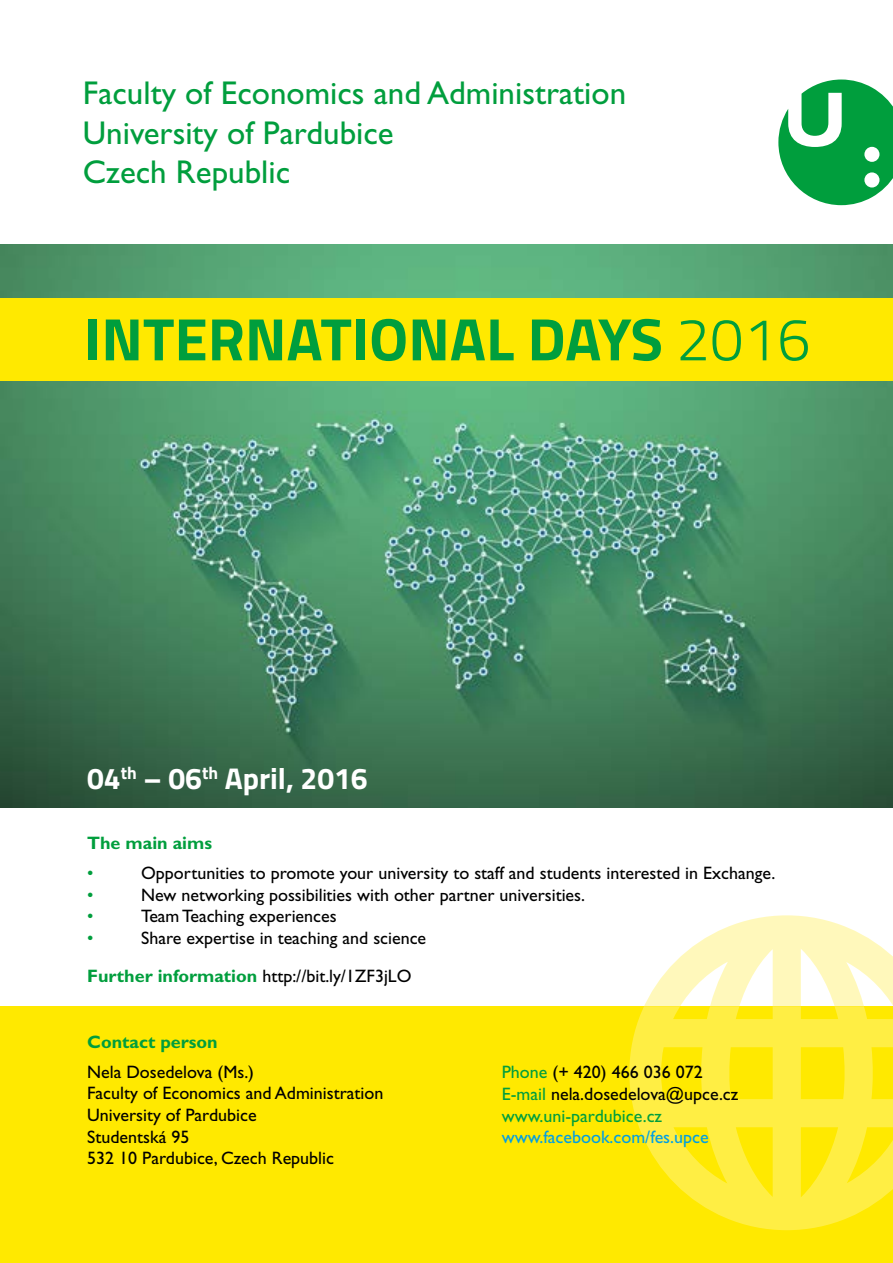
<style>
.page{position:relative;width:893px;height:1263px;background:#fff}
.page>*{position:absolute;margin:0;border:0;box-sizing:border-box;transform-origin:0 0}
.t1{font:700 60px "Titillium Web";color:#009e3d}
.t2{font:33px/39.6px "Gill Sans CE";color:#009e3d}
.t3{font:700 30px "Titillium Web";color:#fff}
.t4{font:18px/21.6px "Gill Sans CE";color:#000}
.t5{font:18px "Gill Sans CE";color:#009fe3}
.t6{font:700 18px "Gill Sans CE";color:#009e3d}
.t7{font:18px "Gill Sans CE";color:#009e3d}
.s1{font-weight:300}
.s2{font-weight:700;color:#009e3d}
.s3{color:#009e3d}
</style>
<div class="page">
<div style="left:0;top:1006px;width:893px;height:257px;background:#ffe900"></div>
<img style="left:0;top:244px;width:893px;height:564px">
<svg style="left:778px;top:80px;width:115px;height:125px"></svg>
<div style="left:0;top:298px;width:893px;height:83px;background:#ffe900"></div>
<svg style="left:629px;top:1006px;width:264px;height:224px;fill:#fe4"></svg>
<svg style="left:644px;top:915px;width:249px;height:91px"></svg>
<h2 class="t2" style="left:83px;top:74px;width:545px">Faculty of Economics and Administration<br>University of Pardubice<br>Czech Republic</h2>
<h1 class="t1" style="left:84px;top:293px;width:728px">INTERNATIONAL DAYS <span class="s1">2016</span></h1>
<h3 class="t3" style="left:87px;top:755px;width:282px">04<sup>th</sup> – 06<sup>th</sup> April, 2016</h3>
<p class="t6" style="left:87px;top:832px;width:126px">The main aims</p>
<p class="t7" style="left:87px;top:863px;width:8px">•</p>
<p class="t4" style="left:141px;top:862px;width:636px">Opportunities to promote your university to staff and students interested in Exchange.</p>
<p class="t7" style="left:87px;top:884px;width:8px">•</p>
<p class="t4" style="left:141px;top:884px;width:445px">New networking possibilities with other partner universities.</p>
<p class="t7" style="left:87px;top:906px;width:8px">•</p>
<p class="t4" style="left:141px;top:906px;width:197px">Team Teaching experiences</p>
<p class="t7" style="left:87px;top:927px;width:8px">•</p>
<p class="t4" style="left:141px;top:927px;width:287px">Share expertise in teaching and science</p>
<p class="t4" style="left:87px;top:965px;width:326px"><span class="s2">Further information</span> http://bit.ly/1ZF3jLO</p>
<p class="t6" style="left:87px;top:1031px;width:132px">Contact person</p>
<p class="t4" style="left:87px;top:1061px;width:298px">Nela Dosedelova (Ms.)<br>Faculty of Economics and Administration<br>University of Pardubice<br>Studentská 95<br>532 10 Pardubice, Czech Republic</p>
<p class="t4" style="left:502px;top:1061px;width:238px"><span class="s3">Phone</span> (+ 420) 466 036 072<br><span class="s3">E-mail</span> nela.dosedelova@upce.cz <span class="s3">www.uni-pardubice.cz</span></p>
<p class="t5" style="left:502px;top:1127px;width:208px">www.facebook.com/fes.upce</p>
</div>
